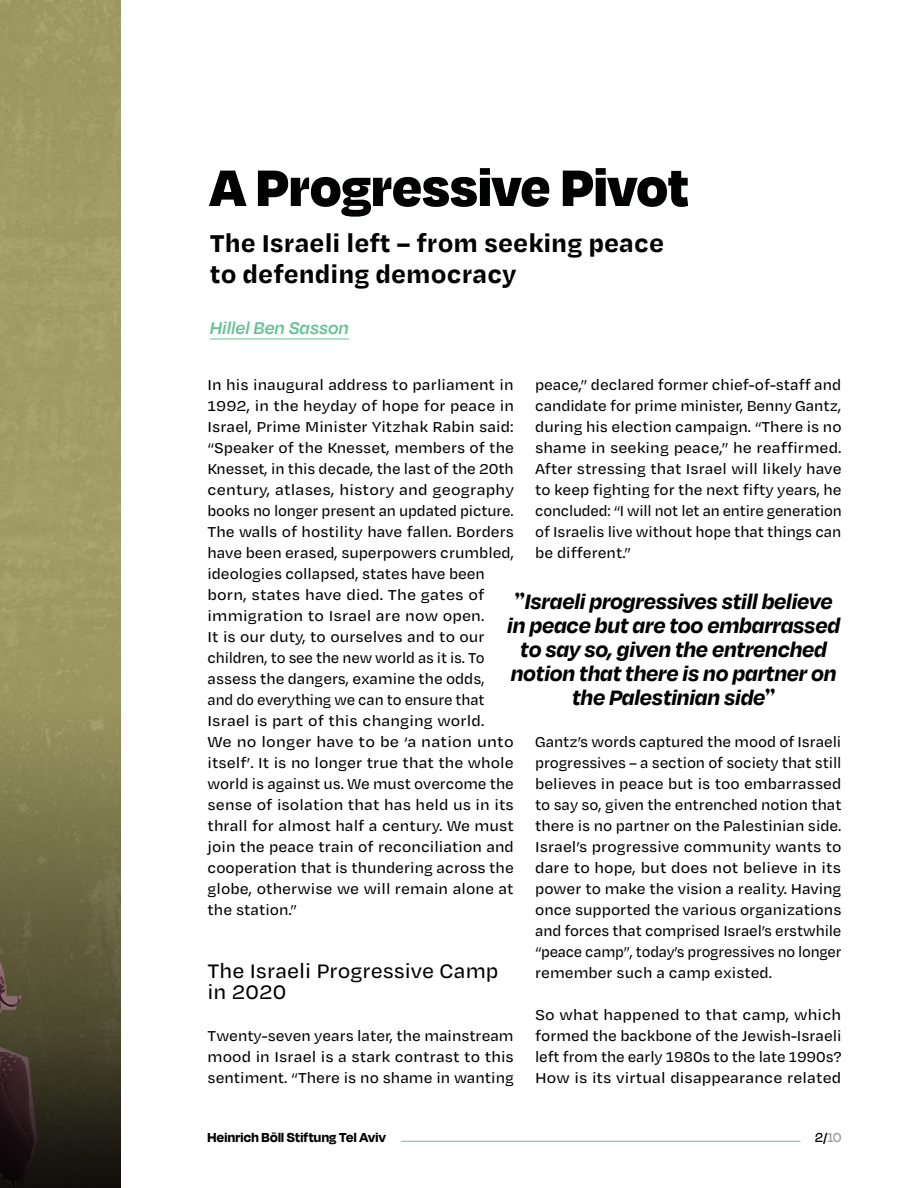
<style>
.page{position:relative;width:918px;height:1188px;background:#fff}
.page>*{position:absolute;margin:0;border:0;box-sizing:border-box;transform-origin:0 0}
.t1{font:900 59.1px "Degular";letter-spacing:-.005em;color:#000101}
.t2{font:700 28.05px/31.8px "Degular Text";color:#000101}
.t3{font:italic 700 24px/24px "Degular";letter-spacing:-.01em;color:#000101;text-align:center}
.t4{font:500 22.5px/21px "Degular Text";color:#000101}
.t5{font:italic 600 19.5px "Degular";color:#65c296}
.t6{font:500 16.5px/21px "Degular Text";color:#000101;text-align:justify}
.t7{font:500 16.5px/21px "Degular Text";color:#000101;text-align:justify;scale:1.04 1}
.t8{font:700 15px "Degular Display";letter-spacing:.02em;color:#000101}
.t9{font:500 15px "Degular Display";color:#000101}
.s1{font-family:"Damka FM";font-weight:400;font-style:normal}
.s2{color:#999696}
</style>
<div class="page">
<hr style="left:401px;top:1141px;width:400px;height:1px;background:#65c296">
<hr style="left:210px;top:339px;width:139px;height:1px;background:#65c296">
<div style="left:0;top:0;width:121px;height:605px;background:#a19c65"></div>
<svg style="left:0;top:605px;width:121px;height:583px;background:#67623f"></svg>
<h1 class="t1" style="left:210px;top:149px;width:481px">A Progressive Pivot</h1>
<h2 class="t2" style="left:210px;top:225px;width:456px">The Israeli left – from seeking peace to defending democracy</h2>
<p class="t5" style="left:210px;top:315px;width:141px">Hillel Ben Sasson</p>
<p class="t6" style="left:535px;top:374px;width:308px">peace,” declared former chief-of-staff and candidate for prime minister, Benny Gantz, during his election campaign. “There is no shame in seeking peace,” he reaffirmed.<br>After stressing that Israel will likely have to keep fighting for the next fifty years, he concluded: “I will not let an entire generation of Israelis live without hope that things can be different.”</p>
<p class="t6" style="left:208px;top:374px;width:308px;text-align:left">In his inaugural address to parliament in 1992, in the heyday of hope for peace in Israel, Prime Minister Yitzhak Rabin said: “Speaker of the Knesset, members of the Knesset, in this decade, the last of the 20th century, atlases, history and geography books no longer present an updated picture.<br>The walls of hostility have fallen. Borders have been erased, superpowers crumbled, ideologies collapsed, states have been born, states have died. The gates of immigration to Israel are now open.<br>It is our duty, to ourselves and to our children, to see the new world as it is. To assess the dangers, examine the odds, and do everything we can to ensure that Israel is part of this changing world.<br>We no longer have to be ‘a nation unto itself’. It is no longer true that the whole world is against us. We must overcome the sense of isolation that has held us in its thrall for almost half a century. We must join the peace train of reconciliation and cooperation that is thundering across the globe, otherwise we will remain alone at the station.”</p>
<h3 class="t3" style="left:507px;top:588px;width:334px"><span class="s1">״</span>Israeli progressives still believe in peace but are too embarrassed to say so, given the entrenched notion that there is no partner on the Palestinian side<span class="s1">״</span></h3>
<p class="t6" style="left:535px;top:731px;width:308px">Gantz’s words captured the mood of Israeli progressives – a section of society that still believes in peace but is too embarrassed to say so, given the entrenched notion that there is no partner on the Palestinian side.<br>Israel’s progressive community wants to dare to hope, but does not believe in its power to make the vision a reality. Having once supported the various organizations and forces that comprised Israel’s erstwhile “peace camp”, today’s progressives no longer remember such a camp existed.</p>
<p class="t7" style="left:535px;top:1004px;width:296px">So what happened to that camp, which formed the backbone of the Jewish-Israeli left from the early 1980s to the late 1990s?<br>How is its virtual disappearance related</p>
<h3 class="t4" style="left:208px;top:959px;width:292px">The Israeli Progressive Camp in 2020</h3>
<p class="t6" style="left:208px;top:1025px;width:308px">Twenty-seven years later, the mainstream mood in Israel is a stark contrast to this sentiment. “There is no shame in wanting</p>
<p class="t8" style="left:208px;top:1129px;width:180px">Heinrich Böll Stiftung Tel Aviv</p>
<p class="t9" style="left:815px;top:1129px;width:28px">2/<span class="s2">10</span></p>
</div>
